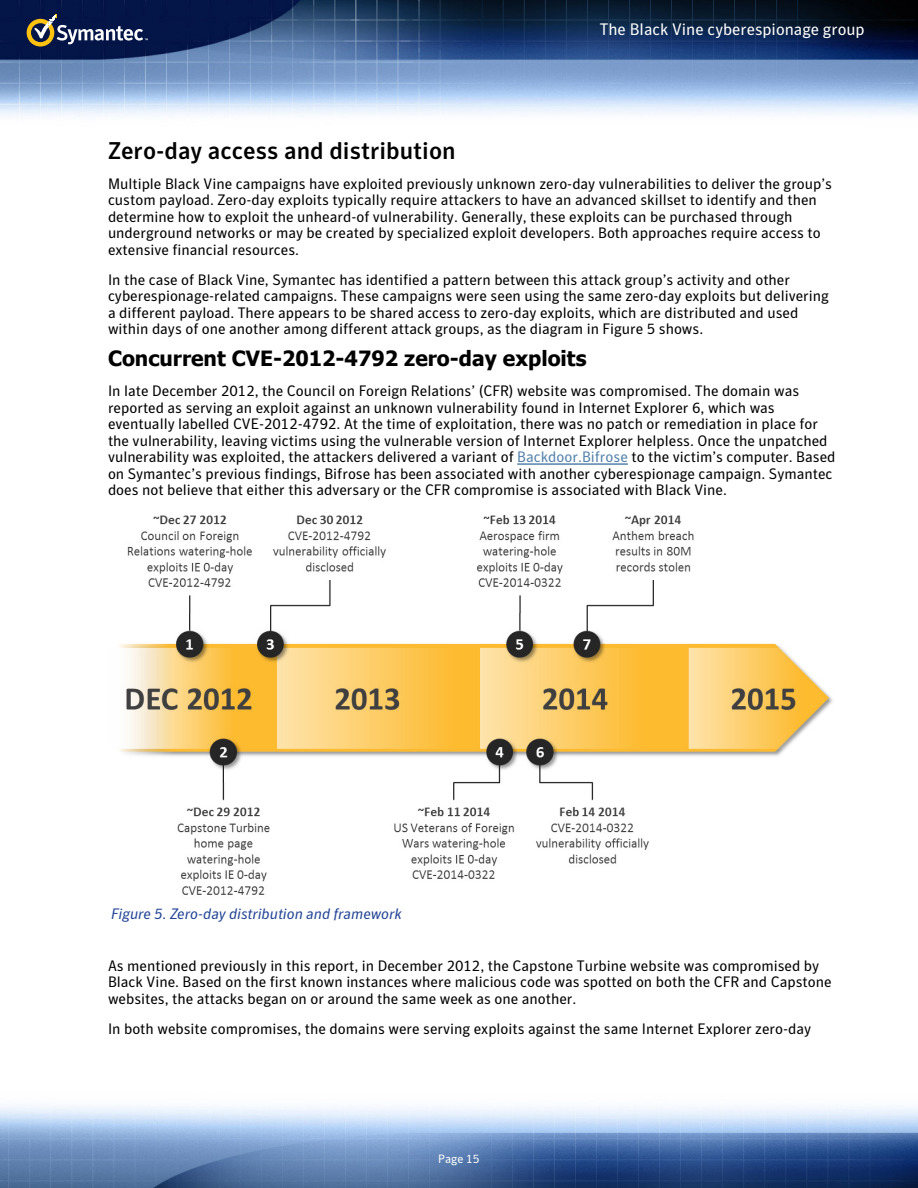
<style>
.page{position:relative;width:918px;height:1188px;background:#fff}
.page>*{position:absolute;margin:0;border:0;box-sizing:border-box;transform-origin:0 0}
.t1{font:500 24px "Symantec Sans";color:#000}
.t2{font:700 21px "Tahoma";color:#000}
.t3{font:16.5px "Symantec Sans";color:#fff}
.t4{font:15px/16.5px "Symantec Sans";color:#000}
.t5{font:italic 15px "Symantec Sans";color:#234596}
.t6{font:12px "Symantec Sans";color:#fff}
.s1{color:#5482ab}
</style>
<div class="page">
<img style="left:0;top:0;width:918px;height:1188px">
<svg style="left:27px;top:15px;width:121px;height:32px;background:#434b62"></svg>
<hr style="left:517px;top:463px;width:111px;height:2px;background:#5482ab">
<img style="left:108px;top:513px;width:729px;height:389px">
<p class="t3" style="left:600px;top:19px;width:266px">The Black Vine cyberespionage group</p>
<h1 class="t1" style="left:108px;top:136px;width:349px">Zero-day access and distribution</h1>
<p class="t4" style="left:108px;top:175px;width:726px">Multiple Black Vine campaigns have exploited previously unknown zero-day vulnerabilities to deliver the group’s custom payload. Zero-day exploits typically require attackers to have an advanced skillset to identify and then determine how to exploit the unheard-of vulnerability. Generally, these exploits can be purchased through underground networks or may be created by specialized exploit developers. Both approaches require access to extensive financial resources.</p>
<p class="t4" style="left:108px;top:271px;width:722px">In the case of Black Vine, Symantec has identified a pattern between this attack group’s activity and other cyberespionage-related campaigns. These campaigns were seen using the same zero-day exploits but delivering a different payload. There appears to be shared access to zero-day exploits, which are distributed and used within days of one another among different attack groups, as the diagram in Figure 5 shows.</p>
<h2 class="t2" style="left:108px;top:344px;width:480px">Concurrent CVE-2012-4792 zero-day exploits</h2>
<p class="t4" style="left:108px;top:382px;width:729px">In late December 2012, the Council on Foreign Relations’ (CFR) website was compromised. The domain was reported as serving an exploit against an unknown vulnerability found in Internet Explorer 6, which was eventually labelled CVE-2012-4792. At the time of exploitation, there was no patch or remediation in place for the vulnerability, leaving victims using the vulnerable version of Internet Explorer helpless. Once the unpatched vulnerability was exploited, the attackers delivered a variant of <span class="s1">Backdoor.Bifrose</span> to the victim’s computer. Based on Symantec’s previous findings, Bifrose has been associated with another cyberespionage campaign. Symantec does not believe that either this adversary or the CFR compromise is associated with Black Vine.</p>
<p class="t5" style="left:111px;top:905px;width:292px">Figure 5. Zero-day distribution and framework</p>
<p class="t4" style="left:108px;top:957px;width:725px">As mentioned previously in this report, in December 2012, the Capstone Turbine website was compromised by<br>Black Vine. Based on the first known instances where malicious code was spotted on both the CFR and Capstone websites, the attacks began on or around the same week as one another.</p>
<p class="t4" style="left:108px;top:1020px;width:705px">In both website compromises, the domains were serving exploits against the same Internet Explorer zero-day</p>
<p class="t6" style="left:438px;top:1152px;width:43px">Page 15</p>
</div>
